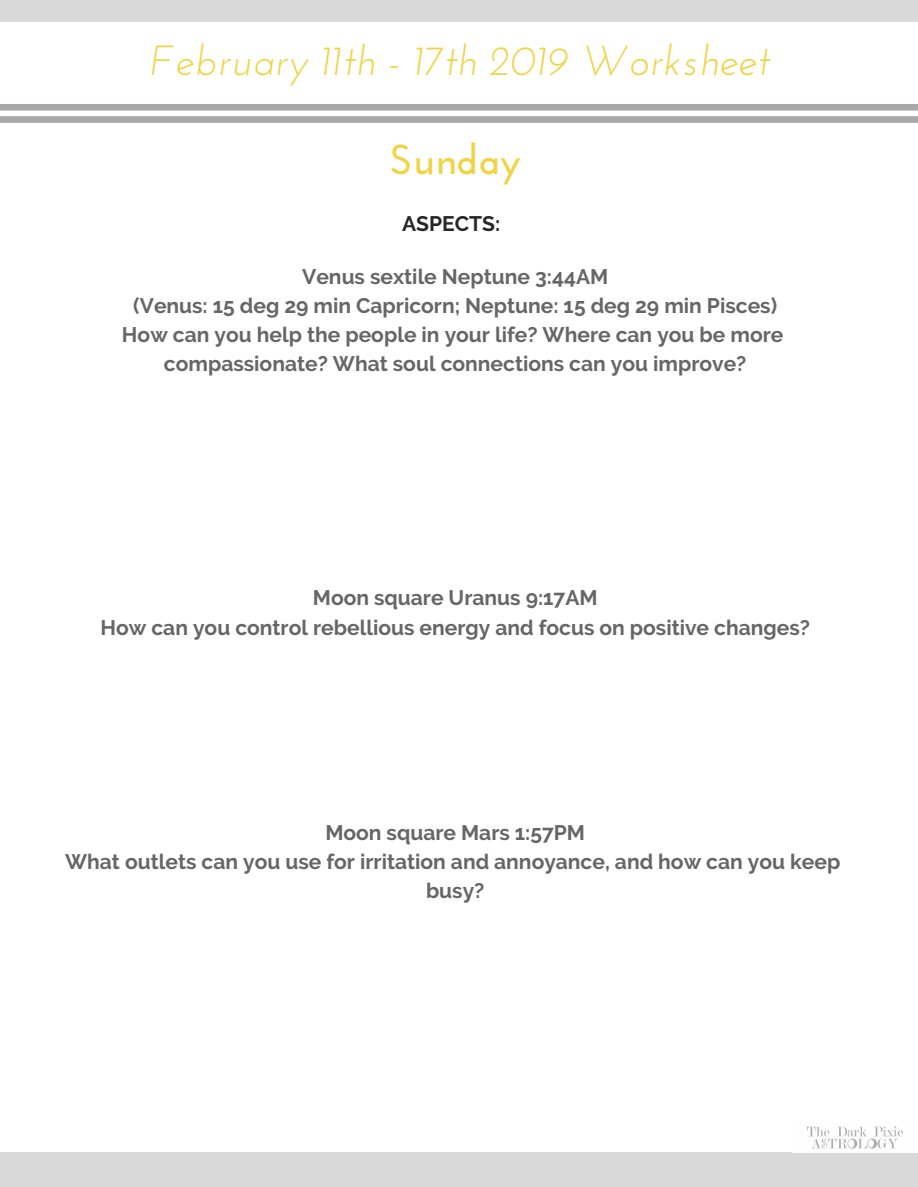
<style>
.page{position:relative;width:918px;height:1187px;background:#fff}
.page>*{position:absolute;margin:0;border:0;box-sizing:border-box;transform-origin:0 0}
.t1{font:italic 42px "Josefin Sans";color:#f0d444}
.t2{font:700 42px "Josefin Sans";color:#f0d444}
.t3{font:700 21px/29.2px "Raleway";color:#666;text-align:center}
.t4{font:700 21px "Raleway";color:#272727}
</style>
<div class="page">
<div style="left:0;top:0;width:918px;height:22px;background:#d9d9d9"></div>
<div style="left:0;top:1152px;width:918px;height:34px;background:#d9d9d9"></div>
<svg style="left:0;top:104px;width:918px;height:19px"></svg>
<img style="left:807px;top:1126px;width:96px;height:23px">
<h1 class="t1" style="left:151px;top:44px;width:620px">February 11th - 17th 2019 Worksheet</h1>
<h1 class="t2" style="left:390px;top:143px;width:133px">Sunday</h1>
<p class="t4" style="left:402px;top:211px;width:100px">ASPECTS:</p>
<p class="t3" style="left:122px;top:261px;width:663px">Venus sextile Neptune 3:44AM<br>(Venus: 15 deg 29 min Capricorn; Neptune: 15 deg 29 min Pisces)<br>How can you help the people in your life? Where can you be more compassionate? What soul connections can you improve?</p>
<p class="t3" style="left:100px;top:583px;width:711px">Moon square Uranus 9:17AM<br>How can you control rebellious energy and focus on positive changes?</p>
<p class="t3" style="left:65px;top:817px;width:777px">Moon square Mars 1:57PM<br>What outlets can you use for irritation and annoyance, and how can you keep busy?</p>
</div>
